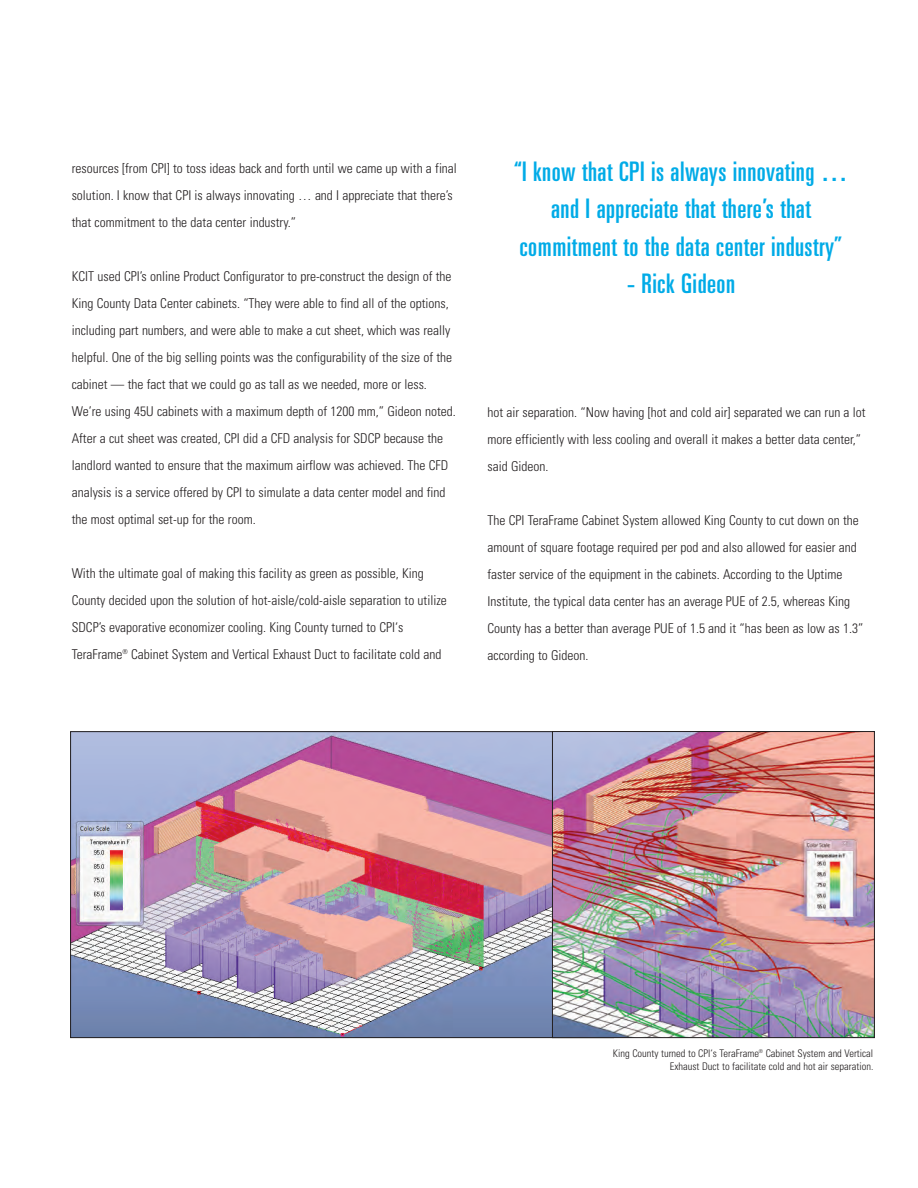
<style>
.page{position:relative;width:918px;height:1188px;background:#fff}
.page>*{position:absolute;margin:0;border:0;box-sizing:border-box;transform-origin:0 0}
.t1{font:ultra-condensed 27px/37.5px "Univers LT Std";letter-spacing:.02em;color:#00abe7;text-align:center}
.t2{font:300 condensed 13.5px/27px "Univers LT Std";color:#231f20}
.t3{font:300 condensed 10.5px/13.5px "Univers LT Std";color:#231f20;text-align:right}
</style>
<div class="page">
<img style="left:72px;top:733px;width:480px;height:303px">
<img style="left:554px;top:733px;width:319px;height:303px">
<div style="left:552px;top:731px;width:323px;height:307px;border:1px solid #231f20"></div>
<p class="t2" style="left:72px;top:156px;width:387px">resources [from CPI] to toss ideas back and forth until we came up with a final solution. I know that CPI is always innovating … and I appreciate that there’s that commitment to the data center industry.”</p>
<p class="t2" style="left:72px;top:264px;width:386px">KCIT used CPI’s online Product Configurator to pre-construct the design of the King County Data Center cabinets. “They were able to find all of the options, including part numbers, and were able to make a cut sheet, which was really helpful. One of the big selling points was the configurability of the size of the cabinet — the fact that we could go as tall as we needed, more or less.<br>We’re using 45U cabinets with a maximum depth of 1200 mm,” Gideon noted.<br>After a cut sheet was created, CPI did a CFD analysis for SDCP because the landlord wanted to ensure that the maximum airflow was achieved. The CFD analysis is a service offered by CPI to simulate a data center model and find the most optimal set-up for the room.</p>
<p class="t2" style="left:72px;top:561px;width:377px">With the ultimate goal of making this facility as green as possible, King County decided upon the solution of hot-aisle/cold-aisle separation to utilize SDCP’s evaporative economizer cooling. King County turned to CPI‘s TeraFrame<sup>®</sup> Cabinet System and Vertical Exhaust Duct to facilitate cold and</p>
<h1 class="t1" style="left:514px;top:155px;width:335px">“I know that CPI is always innovating … and I appreciate that there’s that commitment to the data center industry”</h1>
<h1 class="t1" style="left:627px;top:267px;width:109px">- Rick Gideon</h1>
<p class="t2" style="left:488px;top:400px;width:380px">hot air separation. “Now having [hot and cold air] separated we can run a lot more efficiently with less cooling and overall it makes a better data center,” said Gideon.</p>
<p class="t2" style="left:488px;top:508px;width:377px">The CPI TeraFrame Cabinet System allowed King County to cut down on the amount of square footage required per pod and also allowed for easier and faster service of the equipment in the cabinets. According to the Uptime Institute, the typical data center has an average PUE of 2.5, whereas King County has a better than average PUE of 1.5 and it “has been as low as 1.3” according to Gideon.</p>
<p class="t3" style="left:613px;top:1047px;width:262px">King County turned to CPI‘s TeraFrame<sup>®</sup> Cabinet System and Vertical<br>Exhaust Duct to facilitate cold and hot air separation.</p>
</div>
